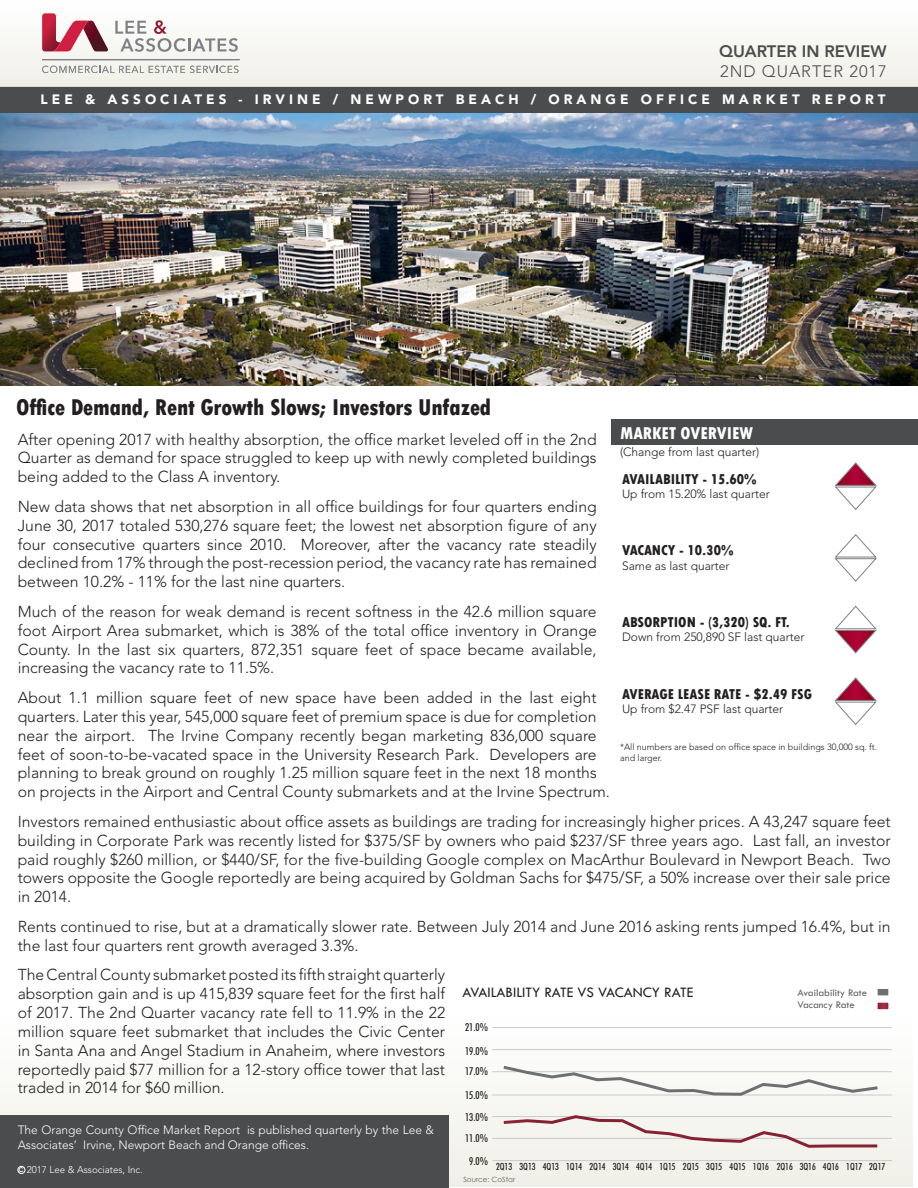
<style>
.page{position:relative;width:918px;height:1188px;background:#fff}
.page>*{position:absolute;margin:0;border:0;box-sizing:border-box;transform-origin:0 0}
.t1{font:800 condensed 24px "Tw Cen";letter-spacing:-.01em;color:#231f20}
.t2{font:800 condensed 18px "Tw Cen";color:#fff}
.t3{font:800 16.5px "Avenir LT Std";color:#4b4c4d}
.t4{font:300 16.5px "Avenir LT Std";letter-spacing:.06em;color:#4b4c4d}
.t5{font:300 15.75px/18.9px "Avenir LT Std";color:#231f20;text-align:justify}
.t6{font:800 condensed 15px "Tw Cen";color:#231f20}
.t7{font:15px "Tw Cen";color:#231f20}
.t8{font:900 13.5px "Avenir LT Std";letter-spacing:.3em;color:#fff}
.t9{font:300 12px "Avenir LT Std";color:#231f20}
.t10{font:300 12px/14.4px "Avenir LT Std";color:#fff}
.t11{font:500 condensed 10.8px "Futura BT";color:#231f20}
.t12{font:10.65px "Tw Cen";color:#616164}
.t13{font:500 condensed 9.75px "Futura BT";color:#231f20}
.t14{font:300 9.75px "Avenir LT Std";color:#fff}
.t15{font:300 9px/10.8px "Avenir LT Std";color:#231f20}
.t16{font:7.2px "Century Gothic";color:#616164}
.t17{font:700 6.6px "Century Gothic";color:#fff}
</style>
<div class="page">
<div style="left:0;top:1014px;width:913px;height:173px;background:linear-gradient(to right,#fbfbf9,#f7f6f2)"></div>
<div style="left:0;top:86px;width:918px;height:27px;background:#4b4c4d"></div>
<img style="left:0;top:113px;width:918px;height:273px">
<div style="left:611px;top:419px;width:307px;height:26px;background:#4b4c4d"></div>
<svg style="left:834px;top:462px;width:43px;height:48px"></svg>
<svg style="left:834px;top:605px;width:43px;height:49px"></svg>
<div style="left:0;top:0;width:918px;height:86px;background:#f7f7f3"></div>
<svg style="left:115px;top:20px;width:123px;height:32px"></svg>
<svg style="left:42px;top:13px;width:66px;height:38px"></svg>
<hr style="left:42px;top:60px;width:197px;height:1px;background:#7e8183">
<svg style="left:42px;top:66px;width:197px;height:6px"></svg>
<div style="left:0;top:1115px;width:449px;height:73px;background:#4b4c4d"></div>
<div style="left:18px;top:1166px;width:7px;height:8px;border:1px solid #fff;border-radius:50%"></div>
<svg style="left:834px;top:677px;width:43px;height:48px"></svg>
<svg style="left:879px;top:1004px;width:8px;height:4px"></svg>
<div style="left:877px;top:1002px;width:12px;height:8px;border:1px solid #fff"></div>
<hr style="left:492px;top:1049px;width:400px;height:1px;background:#c9cacc">
<hr style="left:492px;top:1027px;width:400px;height:1px;background:#c9cacc">
<div style="left:877px;top:988px;width:12px;height:8px;background:#6c7070;border:1px solid #fff"></div>
<hr style="left:492px;top:1160px;width:400px;height:1px;background:#c9cacc">
<hr style="left:492px;top:1095px;width:400px;height:1px;background:#c9cacc">
<hr style="left:492px;top:1138px;width:400px;height:1px;background:#c9cacc">
<hr style="left:492px;top:1116px;width:400px;height:1px;background:#c9cacc">
<hr style="left:492px;top:1071px;width:400px;height:1px;background:#c9cacc">
<svg style="left:500px;top:1064px;width:381px;height:33px"></svg>
<svg style="left:501px;top:1114px;width:379px;height:35px"></svg>
<svg style="left:834px;top:534px;width:43px;height:48px"></svg>
<p class="t3" style="left:719px;top:42px;width:169px">QUARTER IN REVIEW</p>
<p class="t4" style="left:720px;top:62px;width:168px">2ND QUARTER 2017</p>
<p class="t8" style="left:41px;top:91px;width:846px">LEE &amp; ASSOCIATES - IRVINE / NEWPORT BEACH / ORANGE OFFICE MARKET REPORT</p>
<p class="t1" style="left:16px;top:393px;width:477px">Office Demand, Rent Growth Slows; Investors Unfazed</p>
<p class="t2" style="left:620px;top:423px;width:135px">MARKET OVERVIEW</p>
<p class="t9" style="left:620px;top:445px;width:141px">(Change from last quarter)</p>
<p class="t6" style="left:622px;top:470px;width:136px">AVAILABILITY - 15.60%</p>
<p class="t9" style="left:622px;top:487px;width:149px">Up from 15.20% last quarter</p>
<p class="t5" style="left:18px;top:430px;width:580px">After opening 2017 with healthy absorption, the office market leveled off in the 2nd Quarter as demand for space struggled to keep up with newly completed buildings being added to the Class A inventory.</p>
<p class="t5" style="left:18px;top:497px;width:581px">New data shows that net absorption in all office buildings for four quarters ending June 30, 2017 totaled 530,276 square feet; the lowest net absorption figure of any four consecutive quarters since 2010. Moreover, after the vacancy rate steadily declined from 17% through the post-recession period, the vacancy rate has remained between 10.2% - 11% for the last nine quarters.</p>
<p class="t5" style="left:18px;top:602px;width:581px">Much of the reason for weak demand is recent softness in the 42.6 million square foot Airport Area submarket, which is 38% of the total office inventory in Orange County. In the last six quarters, 872,351 square feet of space became available, increasing the vacancy rate to 11.5%.</p>
<p class="t5" style="left:18px;top:688px;width:594px;text-align:left">About 1.1 million square feet of new space have been added in the last eight quarters. Later this year, 545,000 square feet of premium space is due for completion near the airport. The Irvine Company recently began marketing 836,000 square feet of soon-to-be-vacated space in the University Research Park. Developers are planning to break ground on roughly 1.25 million square feet in the next 18 months on projects in the Airport and Central County submarkets and at the Irvine Spectrum.</p>
<p class="t5" style="left:18px;top:812px;width:875px">Investors remained enthusiastic about office assets as buildings are trading for increasingly higher prices. A 43,247 square feet building in Corporate Park was recently listed for $375/SF by owners who paid $237/SF three years ago. Last fall, an investor paid roughly $260 million, or $440/SF, for the five-building Google complex on MacArthur Boulevard in Newport Beach. Two towers opposite the Google reportedly are being acquired by Goldman Sachs for $475/SF, a 50% increase over their sale price in 2014.</p>
<p class="t5" style="left:18px;top:917px;width:874px">Rents continued to rise, but at a dramatically slower rate. Between July 2014 and June 2016 asking rents jumped 16.4%, but in the last four quarters rent growth averaged 3.3%.</p>
<p class="t5" style="left:18px;top:965px;width:429px">The Central County submarket posted its fifth straight quarterly absorption gain and is up 415,839 square feet for the first half of 2017. The 2nd Quarter vacancy rate fell to 11.9% in the 22 million square feet submarket that includes the Civic Center in Santa Ana and Angel Stadium in Anaheim, where investors reportedly paid $77 million for a 12-story office tower that last traded in 2014 for $60 million.</p>
<p class="t6" style="left:622px;top:542px;width:113px">VACANCY - 10.30%</p>
<p class="t9" style="left:622px;top:559px;width:109px">Same as last quarter</p>
<p class="t6" style="left:622px;top:613px;width:169px">ABSORPTION - (3,320) SQ. FT.</p>
<p class="t9" style="left:622px;top:630px;width:184px">Down from 250,890 SF last quarter</p>
<p class="t6" style="left:622px;top:685px;width:192px">AVERAGE LEASE RATE - $2.49 FSG</p>
<p class="t9" style="left:622px;top:702px;width:163px">Up from $2.47 PSF last quarter</p>
<p class="t15" style="left:620px;top:742px;width:259px">*All numbers are based on office space in buildings 30,000 sq. ft. and larger.</p>
<p class="t7" style="left:463px;top:984px;width:232px">AVAILABILITY RATE VS VACANCY RATE</p>
<p class="t12" style="left:797px;top:986px;width:71px">Availability Rate</p>
<p class="t12" style="left:797px;top:999px;width:59px">Vacancy Rate</p>
<p class="t11" style="left:465px;top:1021px;width:24px">21.0%</p>
<p class="t11" style="left:465px;top:1045px;width:24px">19.0%</p>
<p class="t11" style="left:465px;top:1065px;width:24px">17.0%</p>
<p class="t11" style="left:465px;top:1088px;width:24px">15.0%</p>
<p class="t11" style="left:465px;top:1111px;width:24px">13.0%</p>
<p class="t11" style="left:465px;top:1132px;width:24px">11.0%</p>
<p class="t11" style="left:469px;top:1154px;width:20px">9.0%</p>
<p class="t10" style="left:18px;top:1123px;width:418px">The Orange County Office Market Report is published quarterly by the Lee &amp;<br>Associates’ Irvine, Newport Beach and Orange offices.</p>
<p class="t17" style="left:19px;top:1165px;width:7px">C</p>
<p class="t14" style="left:27px;top:1164px;width:118px">2017 Lee &amp; Associates, Inc.</p>
<p class="t13" style="left:496px;top:1160px;width:18px">2Q13</p>
<p class="t13" style="left:519px;top:1160px;width:18px">3Q13</p>
<p class="t13" style="left:543px;top:1160px;width:18px">4Q13</p>
<p class="t13" style="left:566px;top:1160px;width:18px">1Q14</p>
<p class="t13" style="left:589px;top:1160px;width:18px">2Q14</p>
<p class="t13" style="left:613px;top:1160px;width:18px">3Q14</p>
<p class="t13" style="left:636px;top:1160px;width:18px">4Q14</p>
<p class="t13" style="left:660px;top:1160px;width:18px">1Q15</p>
<p class="t13" style="left:683px;top:1160px;width:18px">2Q15</p>
<p class="t13" style="left:706px;top:1160px;width:18px">3Q15</p>
<p class="t13" style="left:730px;top:1160px;width:18px">4Q15</p>
<p class="t13" style="left:753px;top:1160px;width:18px">1Q16</p>
<p class="t13" style="left:777px;top:1160px;width:18px">2Q16</p>
<p class="t13" style="left:800px;top:1160px;width:18px">3Q16</p>
<p class="t13" style="left:823px;top:1160px;width:18px">4Q16</p>
<p class="t13" style="left:846px;top:1160px;width:18px">1Q17</p>
<p class="t13" style="left:869px;top:1160px;width:18px">2Q17</p>
<p class="t16" style="left:463px;top:1174px;width:53px">Source: CoStar</p>
</div>
